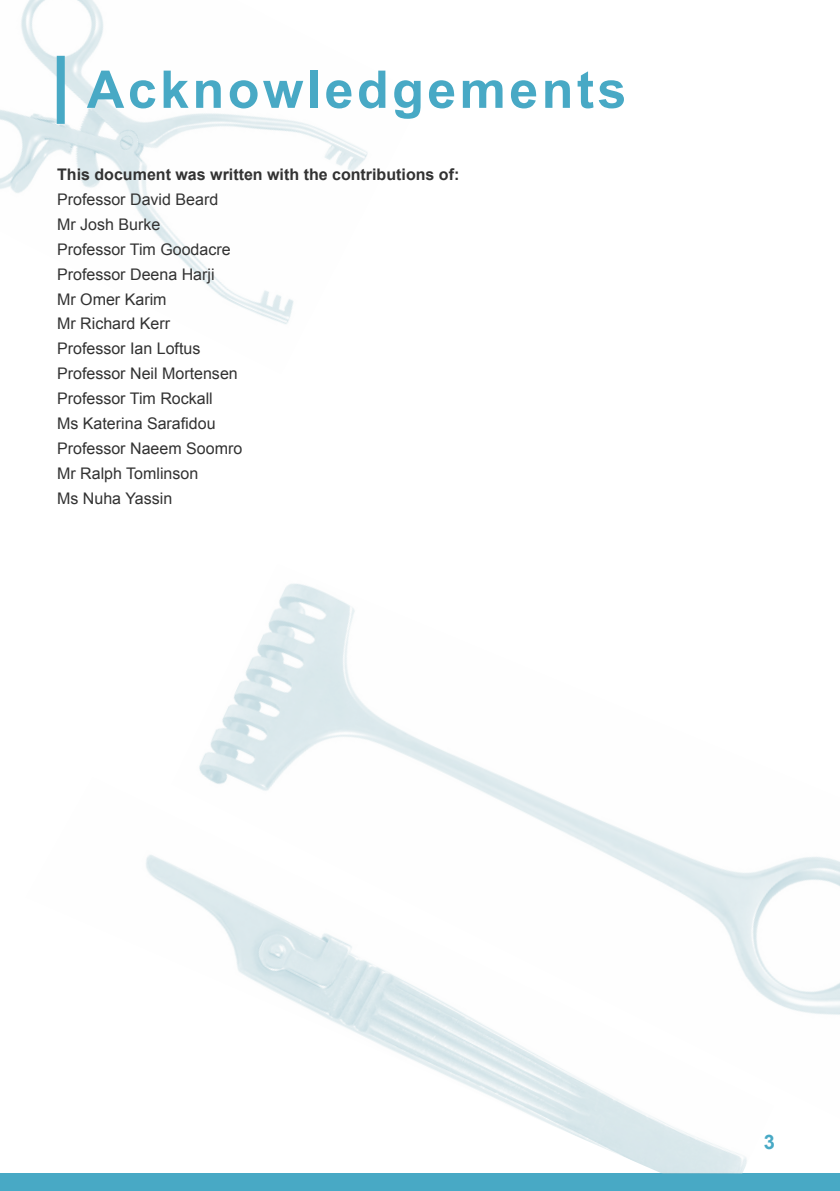
<style>
.page{position:relative;width:840px;height:1191px;background:#fff}
.page>*{position:absolute;margin:0;border:0;box-sizing:border-box;transform-origin:0 0}
.t1{font:700 52px "Arial";letter-spacing:.065em;color:#48a9c5}
.t2{font:700 20px "Arial";color:#48a9c5}
.t3{font:16px/24.8px "Arial";color:#323232}
.t4{font:700 16px "Arial";color:#323232}
</style>
<div class="page">
<div style="left:0;top:1174px;width:839px;height:17px;background:#48a9c5"></div>
<img style="left:0;top:0;width:368px;height:324px">
<div style="left:57px;top:56px;width:8px;height:68px;background:#48a9c5"></div>
<img style="left:26px;top:855px;width:747px;height:319px">
<img style="left:172px;top:583px;width:667px;height:541px">
<h1 class="t1" style="left:87px;top:55px;width:541px">Acknowledgements</h1>
<p class="t4" style="left:57px;top:164px;width:403px">This document was written with the contributions of:</p>
<p class="t3" style="left:57px;top:187px;width:186px">Professor David Beard<br>Mr Josh Burke<br>Professor Tim Goodacre<br>Professor Deena Harji<br>Mr Omer Karim<br>Mr Richard Kerr<br>Professor Ian Loftus<br>Professor Neil Mortensen<br>Professor Tim Rockall<br>Ms Katerina Sarafidou<br>Professor Naeem Soomro<br>Mr Ralph Tomlinson<br>Ms Nuha Yassin</p>
<p class="t2" style="left:763px;top:1128px;width:13px">3</p>
</div>
